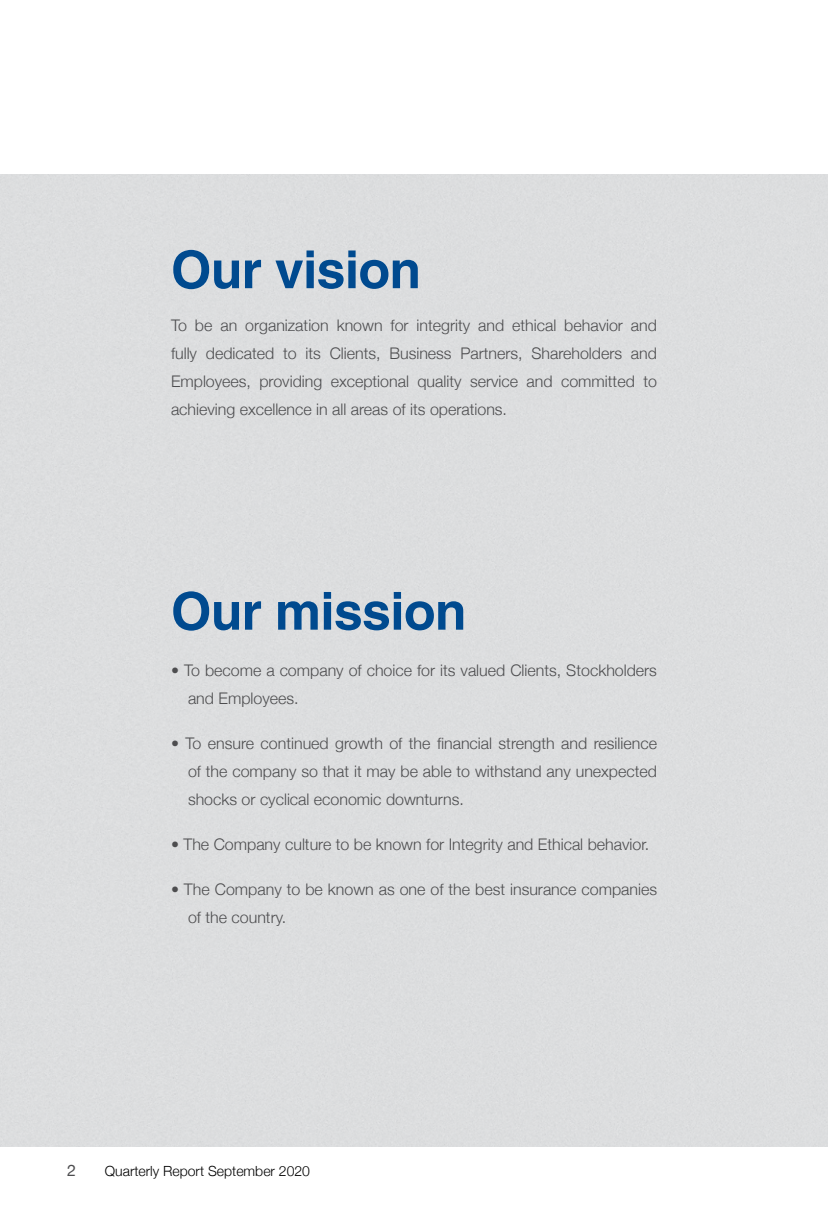
<style>
.page{position:relative;width:828px;height:1224px;background:#fff}
.page>*{position:absolute;margin:0;border:0;box-sizing:border-box;transform-origin:0 0}
.t1{font:700 52px "Helvetica LT Std";letter-spacing:-.015em;color:#004a8f}
.t2{font:300 16px/28px "Helvetica Neue";color:#4d4d4f;text-align:justify}
.t3{font:16px "Helvetica Neue";color:#4d4d4f}
.t4{font:300 14px "Helvetica Neue";color:#000}
</style>
<div class="page">
<h1 class="t1" style="left:171px;top:238px;width:252px">Our vision</h1>
<p class="t2" style="left:171px;top:310px;width:488px">To be an organization known for integrity and ethical behavior and fully dedicated to its Clients, Business Partners, Shareholders and Employees, providing exceptional quality service and committed to achieving excellence in all areas of its operations.</p>
<h1 class="t1" style="left:171px;top:580px;width:297px">Our mission</h1>
<p class="t2" style="left:188px;top:655px;width:471px;text-indent:-17px">• To become a company of choice for its valued Clients, Stockholders and Employees.</p>
<p class="t2" style="left:188px;top:728px;width:470px;text-indent:-17px">• To ensure continued growth of the financial strength and resilience of the company so that it may be able to withstand any unexpected shocks or cyclical economic downturns.</p>
<p class="t2" style="left:171px;top:829px;width:480px">• The Company culture to be known for Integrity and Ethical behavior.</p>
<p class="t2" style="left:188px;top:874px;width:471px;text-indent:-17px">• The Company to be known as one of the best insurance companies of the country.</p>
<p class="t3" style="left:67px;top:1159px;width:10px">2</p>
<p class="t4" style="left:105px;top:1159px;width:207px">Quarterly Report September 2020</p>
</div>
